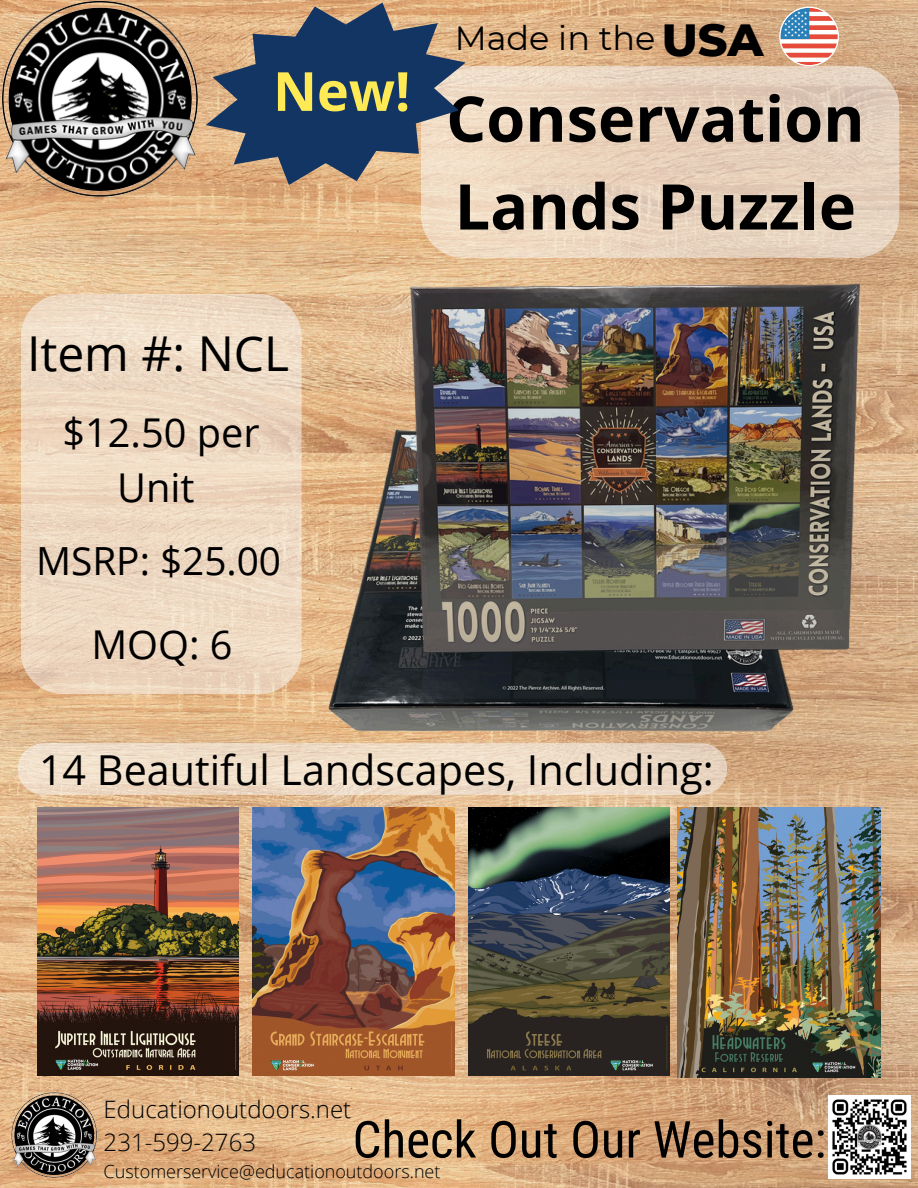
<style>
.page{position:relative;width:918px;height:1188px;background:#fff}
.page>*{position:absolute;margin:0;border:0;box-sizing:border-box;transform-origin:0 0}
.t1{font:700 63px/87.8px "Open Sans";color:#000}
.t2{font:700 54px "Open Sans";color:#ffe955}
.t3{font:51px "Roboto Condensed";color:#000}
.t4{font:48px "Open Sans";color:#000}
.t5{font:800 46.05px "Montserrat";color:#000}
.t6{font:41.25px "Open Sans";color:#000}
.t7{font:39.75px/55.5px "Open Sans";color:#000;text-align:center}
.t8{font:38.85px "Open Sans";color:#000}
.t9{font:33.45px "Montserrat";color:#000}
.t10{font:300 24px "Open Sans";color:#000}
.t11{font:300 18px "Open Sans";color:#000}
</style>
<div class="page">
<img style="left:0;top:0;width:918px;height:1188px">
<img style="left:2px;top:0;width:196px;height:199px">
<svg style="left:421px;top:66px;width:478px;height:167px;background:#e8d2bd"></svg>
<img style="left:322px;top:419px;width:477px;height:336px">
<img style="left:379px;top:233px;width:521px;height:466px">
<svg style="left:206px;top:3px;width:260px;height:182px;background:#686c76"></svg>
<svg style="left:21px;top:294px;width:281px;height:400px;background:#edd8c1"></svg>
<svg style="left:18px;top:743px;width:709px;height:52px;background:#eedbc6"></svg>
<img style="left:37px;top:807px;width:202px;height:268px">
<img style="left:253px;top:807px;width:201px;height:268px">
<img style="left:468px;top:807px;width:202px;height:268px">
<img style="left:678px;top:807px;width:202px;height:270px">
<svg style="left:779px;top:7px;width:60px;height:59px"></svg>
<img style="left:829px;top:1096px;width:82px;height:82px">
<img style="left:12px;top:1093px;width:84px;height:85px">
<p class="t2" style="left:273px;top:53px;width:139px">New!</p>
<h4 class="t4" style="left:27px;top:320px;width:264px">Item #: NCL</h4>
<p class="t7" style="left:63px;top:404px;width:199px">$12.50 per<br>Unit</p>
<p class="t8" style="left:36px;top:533px;width:247px">MSRP: $25.00</p>
<h1 class="t7" style="left:91px;top:616px;width:143px">MOQ: 6</h1>
<p class="t9" style="left:455px;top:18px;width:202px">Made in the</p>
<p class="t5" style="left:662px;top:11px;width:104px">USA</p>
<h2 class="t1" style="left:446px;top:73px;width:420px">Conservation<br>Lands Puzzle</h2>
<p class="t6" style="left:39px;top:740px;width:676px">14 Beautiful Landscapes, Including:</p>
<p class="t10" style="left:104px;top:1093px;width:249px">Educationoutdoors.net</p>
<p class="t10" style="left:104px;top:1125px;width:154px">231-599-2763</p>
<p class="t11" style="left:104px;top:1159px;width:338px">Customerservice@educationoutdoors.net</p>
<p class="t3" style="left:353px;top:1110px;width:475px">Check Out Our Website:</p>
</div>
